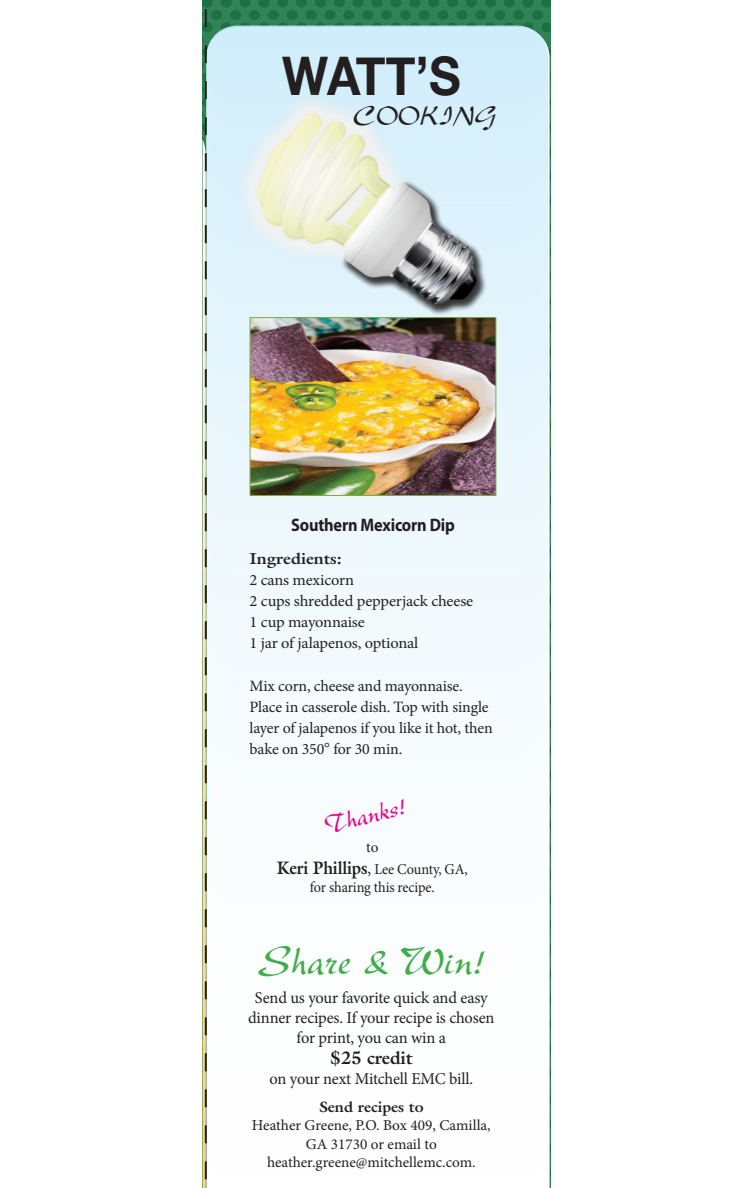
<style>
.page{position:relative;width:756px;height:1188px;background:#fff}
.page>*{position:absolute;margin:0;border:0;box-sizing:border-box;transform-origin:0 0}
.t1{font:700 53.25px "Helvetica Neue";color:#231f20;scale:.92 1}
.t2{font:42.3px "New Berolina";color:#41ad49}
.t3{font:27.3px "New Berolina";color:#ec008c}
.t4{font:27.15px "New Berolina";color:#231f20}
.t5{font:700 18.15px "Myriad Pro";letter-spacing:-.01em;color:#231f20;scale:.9 1}
.t6{font:700 18.15px "Galliard";letter-spacing:-.01em;color:#231f20}
.t7{font:16.65px/20.1px "Minion Pro";letter-spacing:-.015em;color:#231f20;text-align:center}
.t8{font:700 15.9px "Galliard";color:#231f20;scale:1.05 1}
.t9{font:15.75px/21.1px "Minion Pro";letter-spacing:-.01em;color:#231f20}
.t10{font:15.75px/21.1px "Minion Pro";letter-spacing:-.01em;color:#231f20;scale:1.04 1}
.t11{font:15.15px/18.1px "Minion Pro";letter-spacing:-.005em;color:#231f20;text-align:center}
.t12{font:15.15px "Minion Pro";letter-spacing:-.005em;color:#231f20;scale:.95 1}
.t13{font:700 15.15px "Galliard";color:#231f20}
.s1{font-family:"Stone Sans"}
.s2{font-family:"Galliard";font-weight:700;font-size:18.15px}
.s3{font-size:18.15px}
</style>
<div class="page">
<svg style="left:202px;top:1px;width:348px;height:1187px;fill:#2f8356"></svg>
<svg style="left:208px;top:25px;width:340px;height:1163px"></svg>
<img style="left:208px;top:39px;width:343px;height:367px">
<img style="left:252px;top:319px;width:242px;height:175px">
<div style="left:250px;top:317px;width:246px;height:179px;border:1px solid #7dab42"></div>
<svg style="left:202px;top:0;width:6px;height:1188px;background:#aab396"></svg>
<h1 class="t1" style="left:282px;top:34px;width:196px">WATT’S</h1>
<h3 class="t4" style="left:353px;top:99px;width:144px">COOKING</h3>
<p class="t5" style="left:291px;top:513px;width:184px">Southern Mexicorn Dip</p>
<p class="t8" style="left:250px;top:548px;width:90px">Ingredients:</p>
<p class="t10" style="left:250px;top:569px;width:217px">2 cans mexicorn<br>2 cups shredded pepperjack cheese<br>1 cup mayonnaise<br>1 jar of jalapenos, optional</p>
<p class="t9" style="left:250px;top:675px;width:245px">Mix corn, cheese and mayonnaise.<br>Place in casserole dish. Top with single layer of jalapenos if you like it hot, then bake on 350<span class="s1">°</span> for 30 min.</p>
<h3 class="t3" style="left:321px;top:809px;width:85px;rotate:-14deg">Thanks!</h3>
<p class="t11" style="left:277px;top:837px;width:192px;line-height:21.8px">to<br><span class="s2">Keri Phillips</span><span class="s3">,</span> Lee County, GA,</p>
<p class="t12" style="left:310px;top:877px;width:133px">for sharing this recipe.</p>
<h2 class="t2" style="left:257px;top:936px;width:230px">Share &amp; Win!</h2>
<p class="t7" style="left:248px;top:988px;width:248px">Send us your favorite quick and easy dinner recipes. If your recipe is chosen for print, you can win a</p>
<p class="t6" style="left:330px;top:1046px;width:84px">$25 credit</p>
<p class="t7" style="left:269px;top:1068px;width:205px">on your next Mitchell EMC bill.</p>
<p class="t13" style="left:319px;top:1097px;width:106px">Send recipes to</p>
<p class="t11" style="left:252px;top:1117px;width:240px">Heather Greene, P.O. Box 409, Camilla,<br>GA 31730 or email to heather.greene@mitchellemc.com.</p>
</div>
